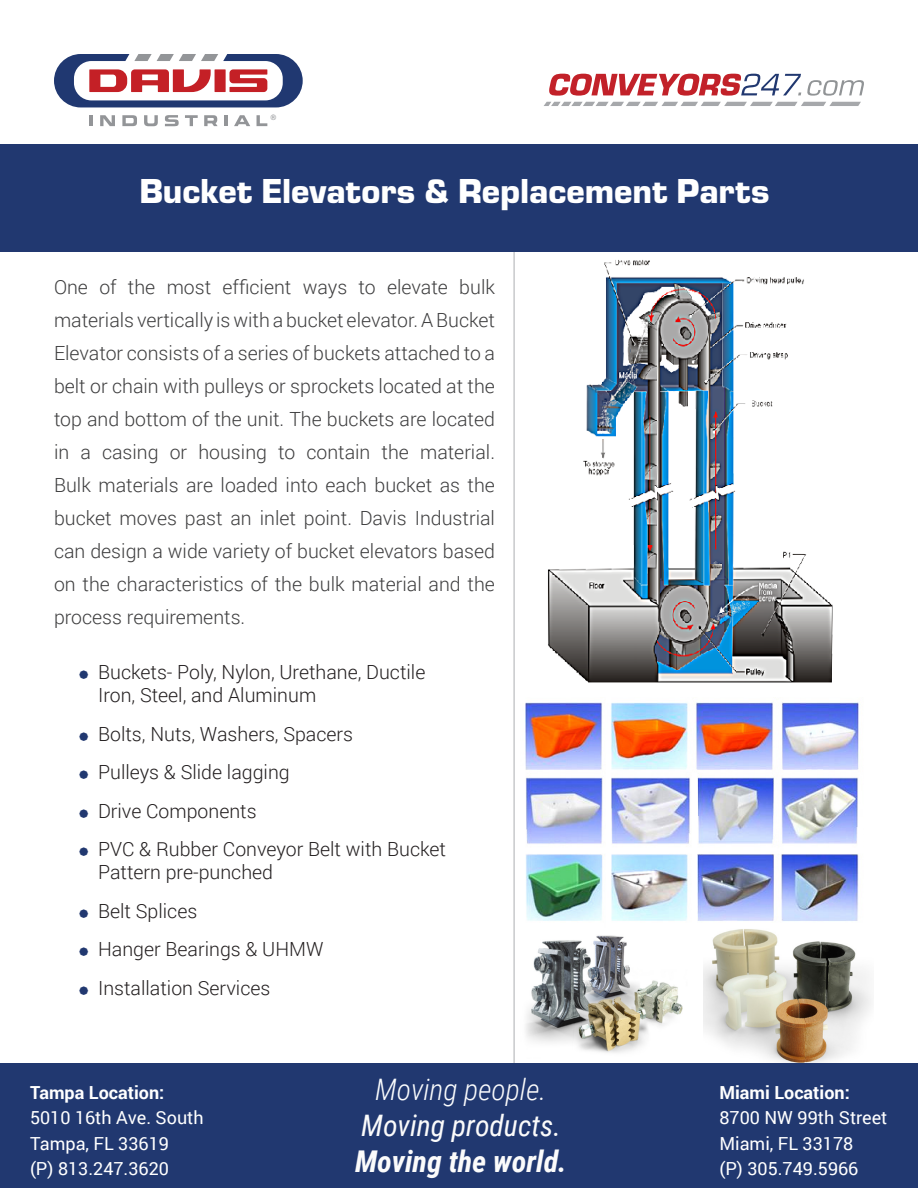
<style>
.page{position:relative;width:918px;height:1188px;background:#fff}
.page>*{position:absolute;margin:0;border:0;box-sizing:border-box;transform-origin:0 0}
.t1{font:900 36px "Eurostile";color:#fff}
.t2{font:italic 700 30px "Roboto Condensed";color:#fbfbfb}
.t3{font:italic 29.7px/35.5px "Roboto Condensed";color:#fbfbfb;text-align:center}
.BULLETS{font:300 19.5px/33px "Roboto";color:#3e3e3f;text-align:justify}
.t4{font:300 19.5px/23.4px "Roboto";color:#231f20}
.t5{font:18px "Roboto";color:#fff}
.t6{font:700 18px "Roboto";color:#fff}
.t7{font:7.65px "Roboto";color:#939598}
.s1{color:#213870}
.s2{font-weight:300;color:#fbfdfe}
.s3{font-weight:300;color:#f9fafc}
.s4{font-weight:300}
</style>
<div class="page">
<hr style="left:513px;top:239px;width:2px;height:824px;background:#c8c9cb">
<div style="left:0;top:144px;width:918px;height:107px;background:#213870"></div>
<svg style="left:549px;top:74px;width:252px;height:22px"></svg>
<svg style="left:807px;top:80px;width:57px;height:16px"></svg>
<svg style="left:544px;top:102px;width:317px;height:4px"></svg>
<img style="left:515px;top:251px;width:349px;height:432px">
<img style="left:704px;top:929px;width:167px;height:134px">
<img style="left:526px;top:935px;width:157px;height:118px">
<img style="left:525px;top:701px;width:334px;height:220px">
<div style="left:0;top:1063px;width:918px;height:125px;background:#213870"></div>
<hr style="left:89px;top:115px;width:4px;height:11px;background:#939598">
<svg style="left:100px;top:115px;width:15px;height:11px"></svg>
<svg style="left:122px;top:115px;width:15px;height:11px"></svg>
<svg style="left:144px;top:115px;width:14px;height:11px"></svg>
<svg style="left:165px;top:115px;width:14px;height:11px"></svg>
<svg style="left:185px;top:115px;width:13px;height:11px"></svg>
<hr style="left:224px;top:115px;width:4px;height:11px;background:#939598">
<svg style="left:204px;top:115px;width:14px;height:11px"></svg>
<svg style="left:234px;top:115px;width:16px;height:11px"></svg>
<svg style="left:257px;top:115px;width:10px;height:11px"></svg>
<svg style="left:54px;top:54px;width:249px;height:53px"></svg>
<p class="t7" style="left:270px;top:112px;width:7px">®</p>
<p class="t1" style="left:139px;top:165px;width:632px">Bucket Elevators &amp; Replacement Parts</p>
<p class="BULLETS" style="left:54px;top:270px;width:443px">One of the most efficient ways to elevate bulk materials vertically is with a bucket elevator. A Bucket Elevator consists of a series of buckets attached to a belt or chain with pulleys or sprockets located at the top and bottom of the unit. The buckets are located in a casing or housing to contain the material.<br>Bulk materials are loaded into each bucket as the bucket moves past an inlet point. Davis Industrial can design a wide variety of bucket elevators based on the characteristics of the bulk material and the process requirements.</p>
<p class="t4" style="left:98px;top:660px;width:329px;text-indent:-20px"><span class="s1">▪</span> Buckets- Poly, Nylon, Urethane, Ductile<br>Iron, Steel, and Aluminum</p>
<p class="t4" style="left:79px;top:721px;width:276px"><span class="s1">▪</span> Bolts, Nuts, Washers, Spacers</p>
<p class="t4" style="left:79px;top:760px;width:213px"><span class="s1">▪</span> Pulleys &amp; Slide lagging</p>
<p class="t4" style="left:79px;top:798px;width:180px"><span class="s1">▪</span> Drive Components</p>
<p class="t4" style="left:98px;top:837px;width:349px;text-indent:-20px"><span class="s1">▪</span> PVC &amp; Rubber Conveyor Belt with Bucket<br>Pattern pre-punched</p>
<p class="t4" style="left:79px;top:898px;width:120px"><span class="s1">▪</span> Belt Splices</p>
<p class="t4" style="left:79px;top:937px;width:246px"><span class="s1">▪</span> Hanger Bearings &amp; UHMW</p>
<p class="t4" style="left:79px;top:975px;width:193px"><span class="s1">▪</span> Installation Services</p>
<p class="t6" style="left:30px;top:1080px;width:136px">Tampa Location:</p>
<p class="t5" style="left:30px;top:1105px;width:175px">5010 16th Ave. South</p>
<p class="t5" style="left:30px;top:1131px;width:140px">Tampa, FL 33619</p>
<p class="t5" style="left:30px;top:1156px;width:141px">(P) 813.247.3620</p>
<h3 class="t3" style="left:361px;top:1071px;width:201px"><span class="s2">Moving</span> <span class="s3">peo</span><span class="s4">ple.<br></span>Moving products.</h3>
<h2 class="t2" style="left:355px;top:1140px;width:213px">Moving the world.</h2>
<p class="t6" style="left:719px;top:1080px;width:132px">Miami Location:</p>
<p class="t5" style="left:719px;top:1105px;width:170px">8700 NW 99th Street</p>
<p class="t5" style="left:719px;top:1131px;width:135px">Miami, FL 33178</p>
<p class="t5" style="left:719px;top:1156px;width:141px">(P) 305.749.5966</p>
</div>
